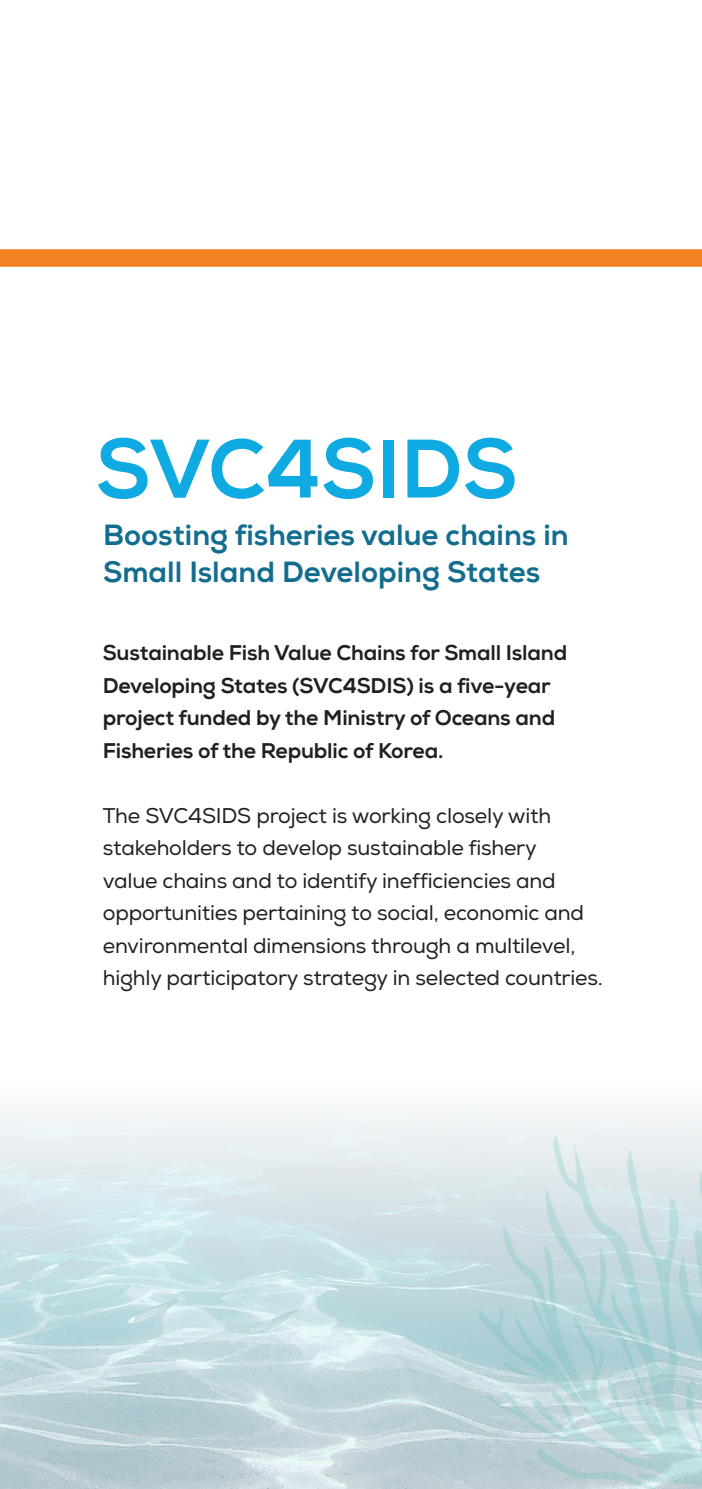
<style>
.page{position:relative;width:702px;height:1489px;background:#fff}
.page>*{position:absolute;margin:0;border:0;box-sizing:border-box;transform-origin:0 0}
.t1{font:800 82.75px "Nexa";color:#0faae1}
.t2{font:800 29.25px/37.5px "Nexa";color:#126d8e}
.t3{font:21.25px/32.5px "Nexa";letter-spacing:-.01em;color:#231f20}
.t4{font:800 21.25px/32.5px "Nexa";letter-spacing:-.01em;color:#231f20}
</style>
<div class="page">
<hr style="left:701px;top:0;width:1px;height:1488px;background:#126d8e">
<img style="left:0;top:865px;width:702px;height:623px">
<div style="left:0;top:249px;width:702px;height:18px;background:#f58220"></div>
<svg style="left:477px;top:1128px;width:224px;height:360px;background:#c9dce1"></svg>
<svg style="left:525px;top:1360px;width:45px;height:33px"></svg>
<svg style="left:480px;top:1317px;width:29px;height:31px"></svg>
<svg style="left:582px;top:1285px;width:119px;height:203px;background:#b7d5d9"></svg>
<svg style="left:701px;top:601px;width:1px;height:45px"></svg>
<img style="left:701px;top:1109px;width:1px;height:379px">
<p class="t1" style="left:96px;top:418px;width:423px">SVC4SIDS</p>
<p class="t2" style="left:103px;top:516px;width:467px">Boosting fisheries value chains in<br>Small Island Developing States</p>
<p class="t4" style="left:103px;top:636px;width:466px">Sustainable Fish Value Chains for Small Island Developing States (SVC4SDIS) is a five-year project funded by the Ministry of Oceans and Fisheries of the Republic of Korea.</p>
<p class="t3" style="left:103px;top:799px;width:501px">The SVC4SIDS project is working closely with stakeholders to develop sustainable fishery<br>value chains and to identify inefficiencies and opportunities pertaining to social, economic and environmental dimensions through a multilevel, highly participatory strategy in selected countries.</p>
</div>
